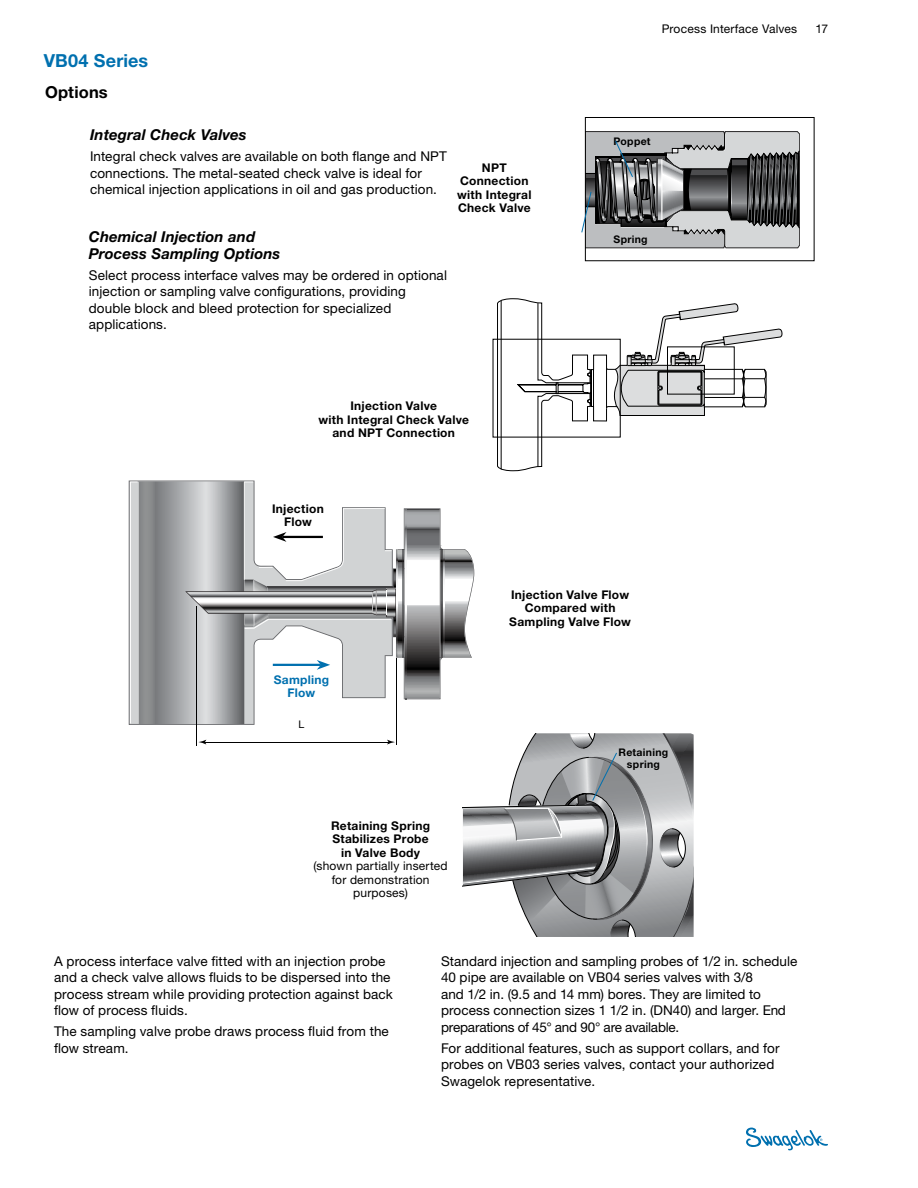
<style>
.page{position:relative;width:918px;height:1188px;background:#fff}
.page>*{position:absolute;margin:0;border:0;box-sizing:border-box;transform-origin:0 0}
.section_hd{font:700 18px "Helvetica Neue LT Std";letter-spacing:.005em;color:#0070af}
.subhd{font:700 16.5px "Helvetica Neue LT Std";letter-spacing:.01em;color:#000}
.subhd2{font:italic 700 15px/16.5px "Helvetica Neue LT Std";letter-spacing:.005em;color:#000}
.BC{font:13.5px/16.5px "Helvetica Neue LT Std";letter-spacing:.01em;color:#000}
.image_title{font:700 12px/13.5px "Helvetica Neue LT Std";letter-spacing:.02em;color:#000;text-align:center}
.image_title-2{font:12px/13.5px "Helvetica Neue LT Std";letter-spacing:.015em;color:#000;text-align:center}
.image_title-3{font:700 12px/13.5px "Helvetica Neue LT Std";letter-spacing:.02em;color:#0070af;text-align:center}
.image_title-4{font:700 10.5px/12px "Helvetica Neue LT Std";letter-spacing:.03em;color:#000;text-align:center}
.callouts{font:700 10.5px "Helvetica Neue LT Std";letter-spacing:.03em;color:#000}
.callouts-2{font:10.5px "Helvetica Neue LT Std";color:#000}
.s1{font-weight:700}
</style>
<div class="page">
<svg style="left:746px;top:1128px;width:82px;height:22px"></svg>
<svg style="left:497px;top:298px;width:285px;height:173px"></svg>
<svg style="left:129px;top:481px;width:257px;height:244px"></svg>
<svg style="left:139px;top:482px;width:105px;height:242px;background:#96989a"></svg>
<svg style="left:130px;top:482px;width:8px;height:242px;background:#d6d8d8"></svg>
<hr style="left:244px;top:482px;width:1px;height:98px;background:#fff">
<hr style="left:396px;top:658px;width:1px;height:87px;background:#000">
<hr style="left:196px;top:606px;width:1px;height:139px;background:#000">
<hr style="left:204px;top:742px;width:186px;height:1px;background:#000">
<svg style="left:198px;top:740px;width:8px;height:4px"></svg>
<svg style="left:387px;top:740px;width:8px;height:4px"></svg>
<svg style="left:463px;top:733px;width:231px;height:204px"></svg>
<svg style="left:185px;top:508px;width:289px;height:192px"></svg>
<div style="left:585px;top:117px;width:229px;height:144px;border:1px solid #000"></div>
<svg style="left:581px;top:131px;width:219px;height:117px;background:#88898b"></svg>
<div style="left:295px;top:717px;width:13px;height:14px;background:#fff"></div>
<p class="section_hd" style="left:44px;top:49px;width:106px">VB04 Series</p>
<p class="subhd" style="left:45px;top:82px;width:64px">Options</p>
<p class="subhd2" style="left:90px;top:126px;width:158px">Integral Check Valves</p>
<p class="BC" style="left:90px;top:148px;width:358px">Integral check valves are available on both flange and NPT connections. The metal-seated check valve is ideal for chemical injection applications in oil and gas production.</p>
<p class="subhd2" style="left:89px;top:228px;width:193px">Chemical Injection and<br>Process Sampling Options</p>
<p class="BC" style="left:89px;top:266px;width:360px">Select process interface valves may be ordered in optional injection or sampling valve configurations, providing double block and bleed protection for specialized applications.</p>
<p class="image_title" style="left:457px;top:160px;width:76px">NPT<br>Connection with Integral<br>Check Valve</p>
<p class="image_title-2" style="left:662px;top:22px;width:137px">Process Interface Valves</p>
<p class="image_title-2" style="left:815px;top:22px;width:14px">17</p>
<p class="callouts" style="left:614px;top:135px;width:39px">Poppet</p>
<p class="callouts" style="left:614px;top:232px;width:36px">Spring</p>
<p class="image_title" style="left:318px;top:399px;width:152px">Injection Valve<br>with Integral Check Valve and NPT Connection</p>
<p class="image_title" style="left:272px;top:502px;width:53px">Injection<br>Flow</p>
<p class="image_title-3" style="left:274px;top:672px;width:57px">Sampling<br>Flow</p>
<p class="callouts-2" style="left:299px;top:718px;width:7px">L</p>
<p class="image_title" style="left:509px;top:587px;width:123px">Injection Valve Flow<br>Compared with<br>Sampling Valve Flow</p>
<p class="image_title-2" style="left:314px;top:819px;width:136px"><span class="s1">Retaining Spring<br>Stabilizes Probe<br>in Valve Body<br></span>(shown partially inserted for demonstration purposes)</p>
<p class="image_title-4" style="left:619px;top:746px;width:51px">Retaining spring</p>
<p class="BC" style="left:54px;top:952px;width:340px">A process interface valve fitted with an injection probe and a check valve allows fluids to be dispersed into the process stream while providing protection against back flow of process fluids.</p>
<p class="BC" style="left:54px;top:1023px;width:336px">The sampling valve probe draws process fluid from the flow stream.</p>
<p class="BC" style="left:441px;top:952px;width:358px">Standard injection and sampling probes of 1/2 in. schedule 40 pipe are available on VB04 series valves with 3/8<br>and 1/2 in. (9.5 and 14 mm) bores. They are limited to process connection sizes 1 1/2 in. (DN40) and larger. End preparations of 45° and 90° are available.</p>
<p class="BC" style="left:441px;top:1039px;width:340px">For additional features, such as support collars, and for probes on VB03 series valves, contact your authorized<br>Swagelok representative.</p>
</div>
